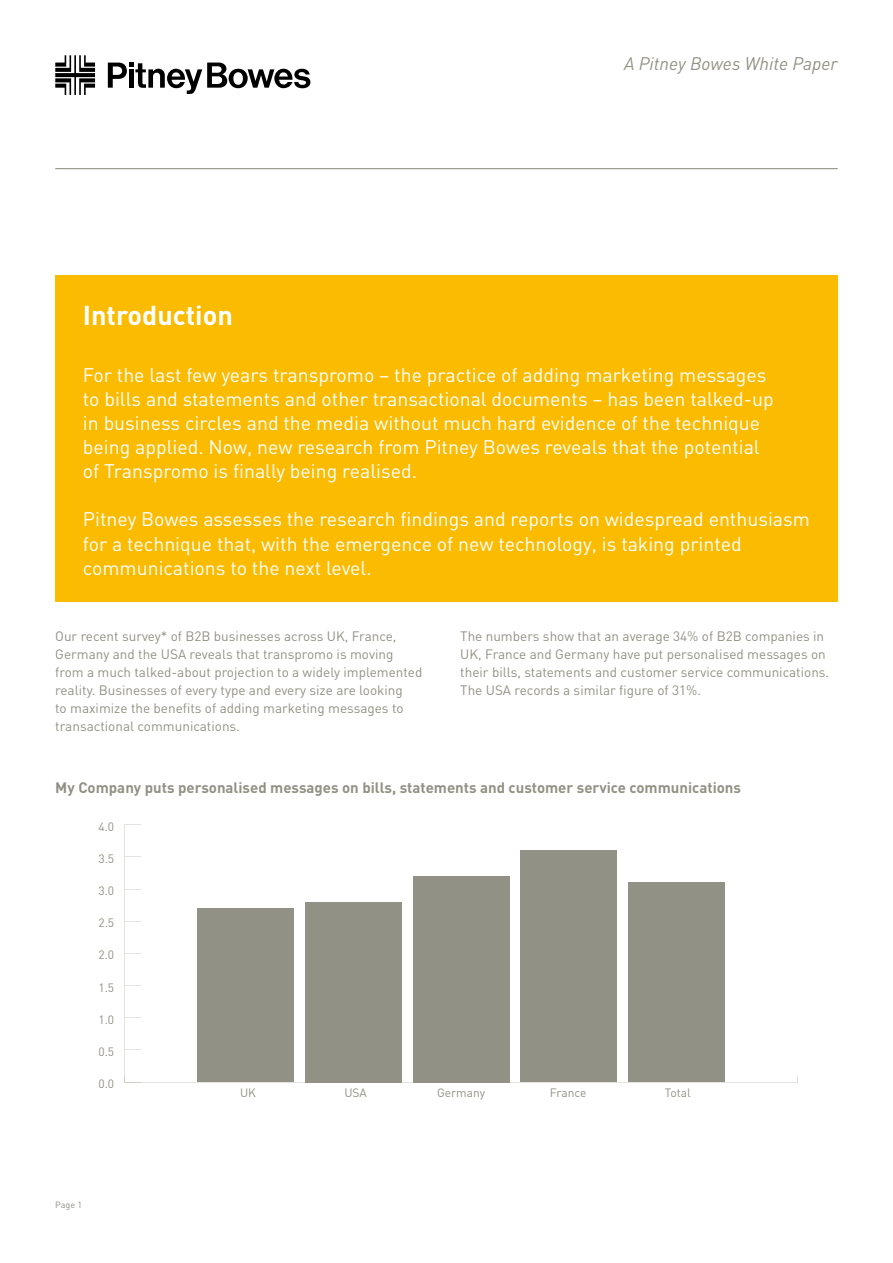
<style>
.page{position:relative;width:893px;height:1263px;background:#fff}
.page>*{position:absolute;margin:0;border:0;box-sizing:border-box;transform-origin:0 0}
.t1{font:700 27px "DIN";color:#fff}
.t2{font:19.5px/24px "DIN";color:#fff}
.t3{font:italic 18px "DIN";color:#929185}
.t4{font:700 15px "DIN";color:#929185}
.t5{font:13.5px/18px "DIN";color:#929185}
.t6{font:12px "DIN";color:#929185}
.t7{font:9px "DIN";color:#929185}
</style>
<div class="page">
<hr style="left:55px;top:168px;width:783px;height:1px;background:#929185">
<svg style="left:108px;top:63px;width:202px;height:31px"></svg>
<svg style="left:55px;top:55px;width:40px;height:40px"></svg>
<div style="left:55px;top:275px;width:783px;height:327px;background:#fabb00"></div>
<div style="left:628px;top:882px;width:97px;height:200px;background:#929185"></div>
<div style="left:520px;top:850px;width:97px;height:232px;background:#929185"></div>
<div style="left:413px;top:876px;width:97px;height:206px;background:#929185"></div>
<div style="left:305px;top:902px;width:97px;height:180px;background:#929185"></div>
<div style="left:197px;top:908px;width:97px;height:174px;background:#929185"></div>
<h1 class="t1" style="left:83px;top:298px;width:151px">Introduction</h1>
<p class="t3" style="left:624px;top:52px;width:215px">A Pitney Bowes White Paper</p>
<p class="t2" style="left:83px;top:363px;width:692px">For the last few years transpromo – the practice of adding marketing messages to bills and statements and other transactional documents – has been talked-up in business circles and the media without much hard evidence of the technique being applied. Now, new research from Pitney Bowes reveals that the potential of Transpromo is finally being realised.</p>
<p class="t2" style="left:83px;top:507px;width:729px">Pitney Bowes assesses the research findings and reports on widespread enthusiasm for a technique that, with the emergence of new technology, is taking printed communications to the next level.</p>
<p class="t5" style="left:55px;top:627px;width:369px">Our recent survey* of B2B businesses across UK, France, Germany and the USA reveals that transpromo is moving from a much talked-about projection to a widely implemented reality. Businesses of every type and every size are looking<br>to maximize the benefits of adding marketing messages to transactional communications.</p>
<p class="t5" style="left:460px;top:627px;width:370px">The numbers show that an average 34% of B2B companies in UK, France and Germany have put personalised messages on their bills, statements and customer service communications.<br>The USA records a similar figure of 31%.</p>
<p class="t4" style="left:55px;top:777px;width:687px">My Company puts personalised messages on bills, statements and customer service communications</p>
<p class="t6" style="left:98px;top:819px;width:17px">4.0</p>
<p class="t6" style="left:98px;top:851px;width:17px">3.5</p>
<p class="t6" style="left:98px;top:883px;width:17px">3.0</p>
<p class="t6" style="left:98px;top:915px;width:17px">2.5</p>
<p class="t6" style="left:98px;top:947px;width:17px">2.0</p>
<p class="t6" style="left:98px;top:980px;width:17px">1.5</p>
<p class="t6" style="left:98px;top:1012px;width:17px">1.0</p>
<p class="t6" style="left:98px;top:1044px;width:17px">0.5</p>
<p class="t6" style="left:98px;top:1076px;width:17px">0.0</p>
<p class="t7" style="left:55px;top:1199px;width:28px">Page 1</p>
<p class="t6" style="left:240px;top:1085px;width:17px">UK</p>
<p class="t6" style="left:344px;top:1085px;width:24px">USA</p>
<p class="t6" style="left:437px;top:1085px;width:50px">Germany</p>
<p class="t6" style="left:550px;top:1085px;width:38px">France</p>
<p class="t6" style="left:665px;top:1085px;width:27px">Total</p>
</div>
